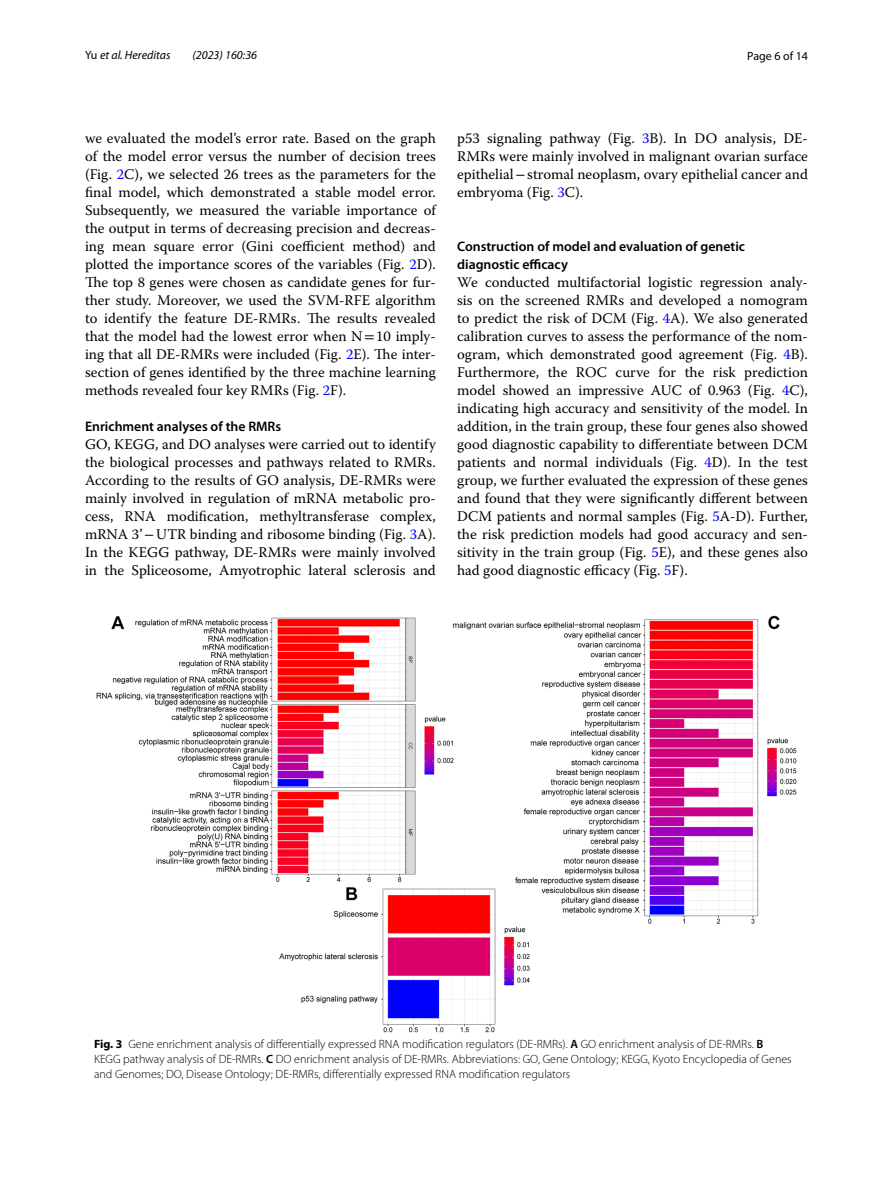
<style>
.page{position:relative;width:893px;height:1187px;background:#fff}
.page>*{position:absolute;margin:0;border:0;box-sizing:border-box;transform-origin:0 0}
.t1{font:14.7px/18px "Warnock Pro";color:#000;text-align:justify}
.t2{font:600 13.8px/18px "Myriad Pro";color:#000}
.t3{font:300 12px/15px "Myriad Pro";color:#000}
.t4{font:italic 12px "Myriad Pro";color:#000}
.t5{font:12px "Myriad Pro";color:#000}
.s1{font-style:normal}
.s2{color:#00f}
.s3{font-family:"STIX"}
.s4{font-weight:700}
.s5{font-weight:600}
</style>
<div class="page">
<img style="left:96px;top:616px;width:701px;height:416px">
<p class="t4" style="left:85px;top:48px;width:87px"><span class="s1">Yu</span> et al. Hereditas</p>
<p class="t4" style="left:192px;top:48px;width:66px">(2023) 160:36</p>
<p class="t5" style="left:747px;top:48px;width:62px">Page 6 of 14</p>
<p class="t1" style="left:85px;top:128px;width:352px">we evaluated the model’s error rate. Based on the graph of the model error versus the number of decision trees (Fig. <span class="s2">2</span>C), we selected 26 trees as the parameters for the final model, which demonstrated a stable model error.<br>Subsequently, we measured the variable importance of the output in terms of decreasing precision and decreas&shy;ing mean square error (Gini coefficient method) and plotted the importance scores of the variables (Fig. <span class="s2">2</span>D).<br>The top 8 genes were chosen as candidate genes for fur&shy;ther study. Moreover, we used the SVM-RFE algorithm to identify the feature DE-RMRs. The results revealed that the model had the lowest error when N<span class="s3">=</span>10 imply&shy;ing that all DE-RMRs were included (Fig. <span class="s2">2</span>E). The inter&shy;section of genes identified by the three machine learning methods revealed four key RMRs (Fig. <span class="s2">2</span>F).</p>
<p class="t2" style="left:85px;top:417px;width:198px">Enrichment analyses of the RMRs</p>
<p class="t1" style="left:85px;top:434px;width:352px">GO, KEGG, and DO analyses were carried out to identify the biological processes and pathways related to RMRs.<br>According to the results of GO analysis, DE-RMRs were mainly involved in regulation of mRNA metabolic pro&shy;cess, RNA modification, methyltransferase complex, mRNA 3’<span class="s3">−</span>UTR binding and ribosome binding (Fig. <span class="s2">3</span>A).<br>In the KEGG pathway, DE-RMRs were mainly involved in the Spliceosome, Amyotrophic lateral sclerosis and</p>
<p class="t1" style="left:457px;top:128px;width:352px">p53 signaling pathway (Fig. <span class="s2">3</span>B). In DO analysis, DE-RMRs were mainly involved in malignant ovarian surface epithelial<span class="s3">−</span>stromal neoplasm, ovary epithelial cancer and embryoma (Fig. <span class="s2">3</span>C).</p>
<p class="t2" style="left:457px;top:237px;width:290px">Construction of model and evaluation of genetic diagnostic efficacy</p>
<p class="t1" style="left:457px;top:272px;width:352px">We conducted multifactorial logistic regression analy&shy;sis on the screened RMRs and developed a nomogram to predict the risk of DCM (Fig. <span class="s2">4</span>A). We also generated calibration curves to assess the performance of the nom&shy;ogram, which demonstrated good agreement (Fig. <span class="s2">4</span>B).<br>Furthermore, the ROC curve for the risk prediction model showed an impressive AUC of 0.963 (Fig. <span class="s2">4</span>C), indicating high accuracy and sensitivity of the model. In addition, in the train group, these four genes also showed good diagnostic capability to differentiate between DCM patients and normal individuals (Fig. <span class="s2">4</span>D). In the test group, we further evaluated the expression of these genes and found that they were significantly different between DCM patients and normal samples (Fig. <span class="s2">5</span>A-D). Further, the risk prediction models had good accuracy and sen&shy;sitivity in the train group (Fig. <span class="s2">5</span>E), and these genes also had good diagnostic efficacy (Fig. <span class="s2">5</span>F).</p>
<p class="t3" style="left:94px;top:1036px;width:699px"><span class="s4">Fig. 3</span> Gene enrichment analysis of differentially expressed RNA modification regulators (DE-RMRs). <span class="s5">A</span> GO enrichment analysis of DE-RMRs. <span class="s5">B<br></span>KEGG pathway analysis of DE-RMRs. <span class="s5">C</span> DO enrichment analysis of DE-RMRs. Abbreviations: GO, Gene Ontology; KEGG, Kyoto Encyclopedia of Genes and Genomes; DO, Disease Ontology; DE-RMRs, differentially expressed RNA modification regulators</p>
</div>
